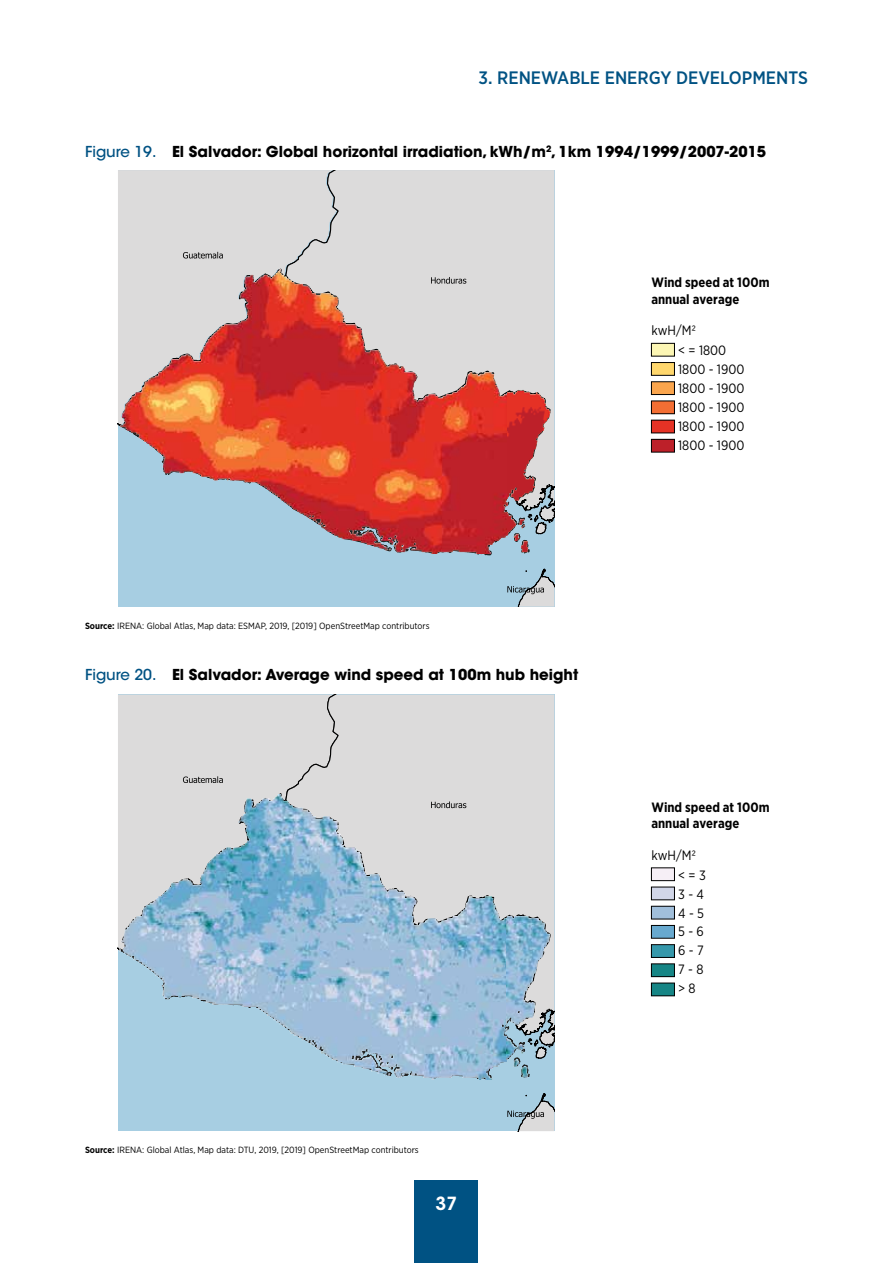
<style>
.page{position:relative;width:893px;height:1263px;background:#fff}
.page>*{position:absolute;margin:0;border:0;box-sizing:border-box;transform-origin:0 0}
.t1{font:500 18px "Gotham Narrow";color:#005283}
.t2{font:600 18px "ITC Avant Garde Std";color:#fff}
.t3{font:700 15px "ITC Avant Garde Std";color:#000}
.t4{font:13.5px/19px "Gotham Narrow";color:#000;scale:.96 1}
.t5{font:700 13.5px/16.2px "Gotham Narrow";color:#000;scale:.96 1}
.t6{font:9px "Gotham Narrow";color:#000}
.s1{font-weight:500;color:#005283}
.s2{font-weight:700}
</style>
<div class="page">
<div style="left:415px;top:1181px;width:63px;height:82px;background:#005283"></div>
<div style="left:118px;top:170px;width:436px;height:437px;background:#a7cee2"></div>
<div style="left:118px;top:170px;width:166px;height:99px;background:#dcdbdb"></div>
<div style="left:284px;top:170px;width:270px;height:386px;background:#dcdbdb"></div>
<img style="left:118px;top:269px;width:436px;height:285px">
<svg style="left:183px;top:252px;width:40px;height:6px"></svg>
<svg style="left:503px;top:476px;width:51px;height:131px"></svg>
<svg style="left:431px;top:277px;width:35px;height:7px"></svg>
<div style="left:651px;top:343px;width:23px;height:13px;background:#fcf6b4"></div>
<div style="left:651px;top:343px;width:23px;height:13px;border:1px solid #000"></div>
<div style="left:651px;top:362px;width:23px;height:13px;background:#ffd76d"></div>
<div style="left:651px;top:362px;width:23px;height:13px;border:1px solid #000"></div>
<div style="left:651px;top:382px;width:23px;height:12px;background:#faa54d"></div>
<div style="left:651px;top:382px;width:23px;height:13px;border:1px solid #000"></div>
<div style="left:651px;top:401px;width:23px;height:13px;background:#f36e33"></div>
<div style="left:651px;top:401px;width:23px;height:13px;border:1px solid #000"></div>
<div style="left:651px;top:420px;width:23px;height:13px;background:#e53225"></div>
<div style="left:651px;top:439px;width:23px;height:13px;background:#bd2029"></div>
<div style="left:651px;top:439px;width:23px;height:13px;border:1px solid #000"></div>
<div style="left:651px;top:868px;width:23px;height:13px;background:#f6eff6"></div>
<div style="left:651px;top:868px;width:23px;height:13px;border:1px solid #000"></div>
<div style="left:651px;top:887px;width:23px;height:13px;background:#d1d6e8"></div>
<div style="left:651px;top:906px;width:23px;height:13px;background:#a1bfdb"></div>
<div style="left:651px;top:906px;width:23px;height:13px;border:1px solid #000"></div>
<div style="left:651px;top:925px;width:23px;height:13px;background:#68a9cf"></div>
<div style="left:651px;top:925px;width:23px;height:13px;border:1px solid #000"></div>
<div style="left:651px;top:945px;width:23px;height:12px;background:#3698ab"></div>
<div style="left:651px;top:944px;width:23px;height:13px;border:1px solid #000"></div>
<div style="left:651px;top:964px;width:23px;height:13px;background:#168585"></div>
<div style="left:651px;top:964px;width:23px;height:13px;border:1px solid #000"></div>
<div style="left:118px;top:695px;width:436px;height:436px;background:#a7cee2"></div>
<div style="left:118px;top:695px;width:166px;height:100px;background:#dcdbdb"></div>
<div style="left:284px;top:695px;width:270px;height:385px;background:#dcdbdb"></div>
<img style="left:118px;top:795px;width:436px;height:284px">
<svg style="left:183px;top:776px;width:40px;height:7px"></svg>
<svg style="left:503px;top:1001px;width:51px;height:130px"></svg>
<svg style="left:431px;top:801px;width:35px;height:7px"></svg>
<div style="left:651px;top:983px;width:23px;height:13px;background:#168585"></div>
<div style="left:651px;top:983px;width:23px;height:13px;border:1px solid #000"></div>
<h1 class="t1" style="left:478px;top:66px;width:331px">3. RENEWABLE ENERGY DEVELOPMENTS</h1>
<h2 class="t3" style="left:85px;top:141px;width:683px"><span class="s1">Figure 19.</span> El Salvador: Global horizontal irradiation, kWh/m<sup>2</sup>, 1km 1994/1999/2007-2015</h2>
<p class="t6" style="left:85px;top:620px;width:346px"><span class="s2">Source:</span> IRENA: Global Atlas, Map data: ESMAP, 2019, [2019] OpenStreetMap contributors</p>
<h2 class="t3" style="left:85px;top:665px;width:495px"><span class="s1">Figure 20.</span> El Salvador: Average wind speed at 100m hub height</h2>
<p class="t6" style="left:85px;top:1144px;width:335px"><span class="s2">Source:</span> IRENA: Global Atlas, Map data: DTU, 2019, [2019] OpenStreetMap contributors</p>
<h1 class="t2" style="left:436px;top:1192px;width:23px">37</h1>
<h3 class="t5" style="left:651px;top:274px;width:125px">Wind speed at 100m annual average</h3>
<h3 class="t4" style="left:678px;top:341px;width:70px">&lt; = 1800<br>1800 - 1900<br>1800 - 1900<br>1800 - 1900<br>1800 - 1900<br>1800 - 1900</h3>
<h3 class="t4" style="left:651px;top:321px;width:48px">kwH/M2</h3>
<h3 class="t5" style="left:651px;top:799px;width:125px">Wind speed at 100m annual average</h3>
<h3 class="t4" style="left:678px;top:845px;width:30px;text-indent:-27px">kwH/M2 &lt; = 3<br>3 - 4<br>4 - 5<br>5 - 6<br>6 - 7<br>7 - 8 &gt; 8</h3>
</div>
